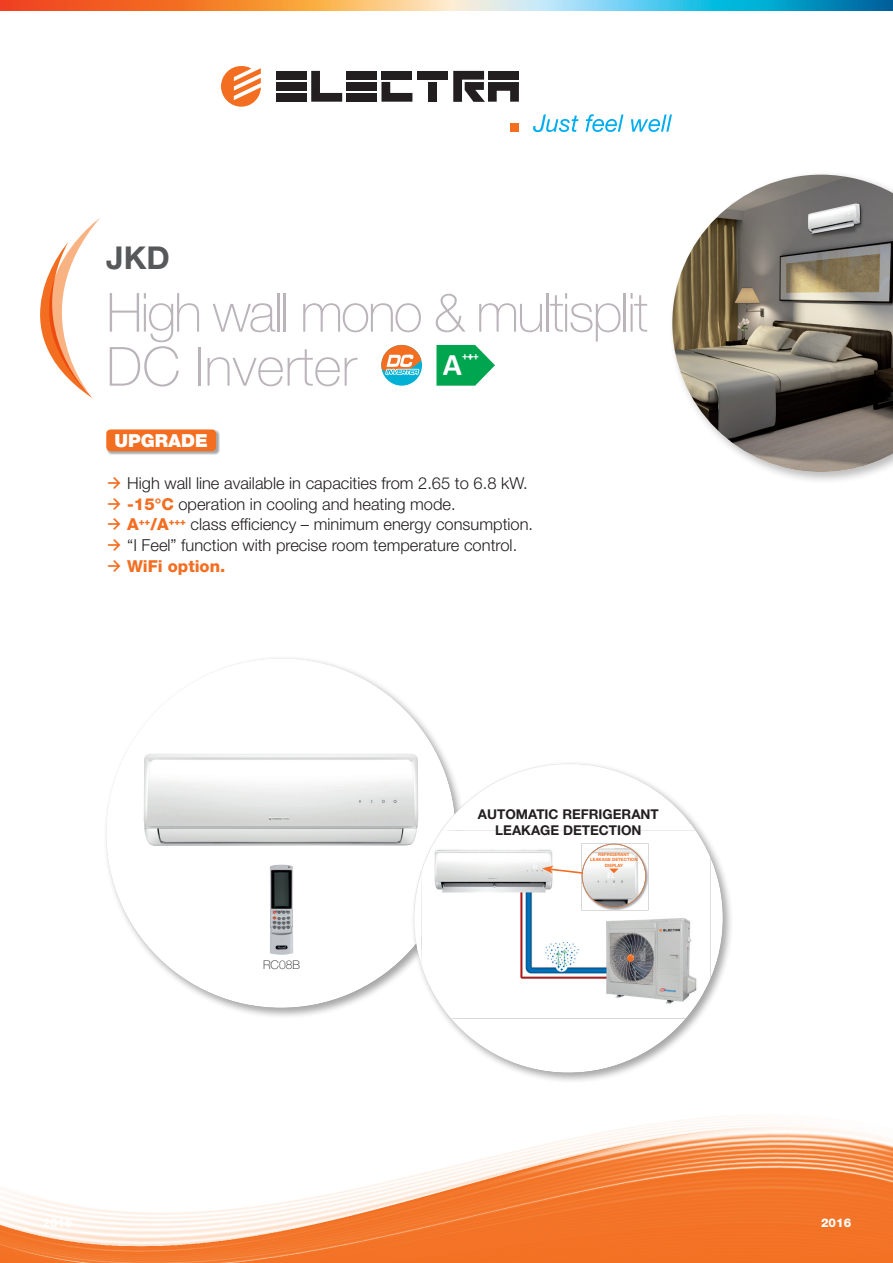
<style>
.page{position:relative;width:893px;height:1263px;background:#fff}
.page>*{position:absolute;margin:0;border:0;box-sizing:border-box;transform-origin:0 0}
.t1{font:100 54px/54px "Helvetica Neue LT Std";letter-spacing:-.04em;color:#bbb4ba}
.t2{font:700 31.65px "Calibri";color:#fff}
.t3{font:700 31.5px "Helvetica Neue LT Std";color:#57585a}
.t4{font:900 18px "Helvetica Neue";color:#fff}
.t5{font:300 16.5px/20.9px "Helvetica Neue LT Std";color:#231f20}
.t6{font:700 13.5px/16.2px "Helvetica Neue";color:#231f20;text-align:center}
.t7{font:800 12px "Helvetica Neue";color:#fff}
.t8{font:100 12px "Helvetica Neue LT Std";color:#231f20}
.t9{font:700 11.55px "Calibri";color:#fff}
.t10{font:700 4.35px/5.2px "Helvetica Neue";color:#f36e21;text-align:center}
.s1{font-family:"Flesh Plain";font-weight:400;color:#f36e21}
.s2{font-weight:800;color:#f36e21}
</style>
<div class="page">
<svg style="left:311px;top:71px;width:31px;height:31px"></svg>
<div style="left:346px;top:71px;width:30px;height:9px;background:#231f20"></div>
<div style="left:346px;top:82px;width:30px;height:9px;background:#231f20"></div>
<div style="left:346px;top:93px;width:30px;height:9px;background:#231f20"></div>
<svg style="left:381px;top:82px;width:31px;height:20px"></svg>
<div style="left:381px;top:71px;width:31px;height:9px;background:#231f20"></div>
<div style="left:417px;top:71px;width:31px;height:9px;background:#231f20"></div>
<div style="left:429px;top:82px;width:8px;height:20px;background:#231f20"></div>
<svg style="left:453px;top:71px;width:66px;height:31px"></svg>
<div style="left:276px;top:71px;width:31px;height:9px;background:#231f20"></div>
<div style="left:276px;top:82px;width:31px;height:9px;background:#231f20"></div>
<div style="left:276px;top:93px;width:31px;height:9px;background:#231f20"></div>
<svg style="left:221px;top:66px;width:40px;height:41px"></svg>
<svg style="left:533px;top:115px;width:45px;height:17px"></svg>
<svg style="left:586px;top:114px;width:37px;height:18px"></svg>
<svg style="left:631px;top:115px;width:41px;height:17px"></svg>
<div style="left:511px;top:124px;width:8px;height:8px;background:#f36e21"></div>
<svg style="left:0;top:0;width:893px;height:11px;background:#a7a38f"></svg>
<img style="left:0;top:1116px;width:893px;height:147px">
<div style="left:103px;top:655px;width:364px;height:364px;background:#231f20;opacity:.4"></div>
<div style="left:106px;top:657px;width:351px;height:351px;background:#231f20;opacity:.2"></div>
<svg style="left:381px;top:345px;width:41px;height:41px"></svg>
<svg style="left:40px;top:218px;width:60px;height:180px"></svg>
<img style="left:270px;top:865px;width:23px;height:90px">
<div style="left:411px;top:761px;width:323px;height:322px;background:#231f20;opacity:.4"></div>
<div style="left:413px;top:762px;width:311px;height:311px;background:#231f20;opacity:.2"></div>
<div style="left:106px;top:430px;width:114px;height:25px;background:#231f20;opacity:.4"></div>
<div style="left:106px;top:429px;width:110px;height:22px;background:#f36e21;border-radius:4px"></div>
<svg style="left:436px;top:345px;width:59px;height:41px"></svg>
<div style="left:668px;top:171px;width:225px;height:313px;background:#231f20;opacity:.3"></div>
<img style="left:672px;top:175px;width:221px;height:297px">
<h3 class="t3" style="left:106px;top:238px;width:65px">JKD</h3>
<h1 class="t1" style="left:106px;top:285px;width:543px">High wall mono &amp; multisplit<br>DC Inverter</h1>
<h2 class="t2" style="left:443px;top:344px;width:21px">A</h2>
<p class="t9" style="left:462px;top:349px;width:19px">+++</p>
<p class="t4" style="left:114px;top:430px;width:95px">UPGRADE</p>
<p class="t5" style="left:106px;top:472px;width:428px"><span class="s1">q</span> High wall line available in capacities from 2.65 to 6.8 kW. <span class="s1">q</span> <span class="s2">-15°C</span> operation in cooling and heating mode.<br><span class="s1">q</span> <span class="s2">A</span><sup>++</sup><span class="s2">/A</span><sup>+++</sup> class efficiency – minimum energy consumption. <span class="s1">q</span> “I Feel” function with precise room temperature control. <span class="s1">q</span> <span class="s2">WiFi option.</span></p>
<p class="t6" style="left:478px;top:805px;width:182px">AUTOMATIC REFRIGERANT<br>LEAKAGE DETECTION</p>
<p class="t8" style="left:263px;top:958px;width:38px">RC08B</p>
<p class="t10" style="left:590px;top:852px;width:49px">REFRIGERANT<br>LEAKAGE DETECTION<br>DISPLAY</p>
<p class="t7" style="left:43px;top:1215px;width:32px">2015</p>
<p class="t7" style="left:821px;top:1215px;width:32px">2016</p>
</div>
